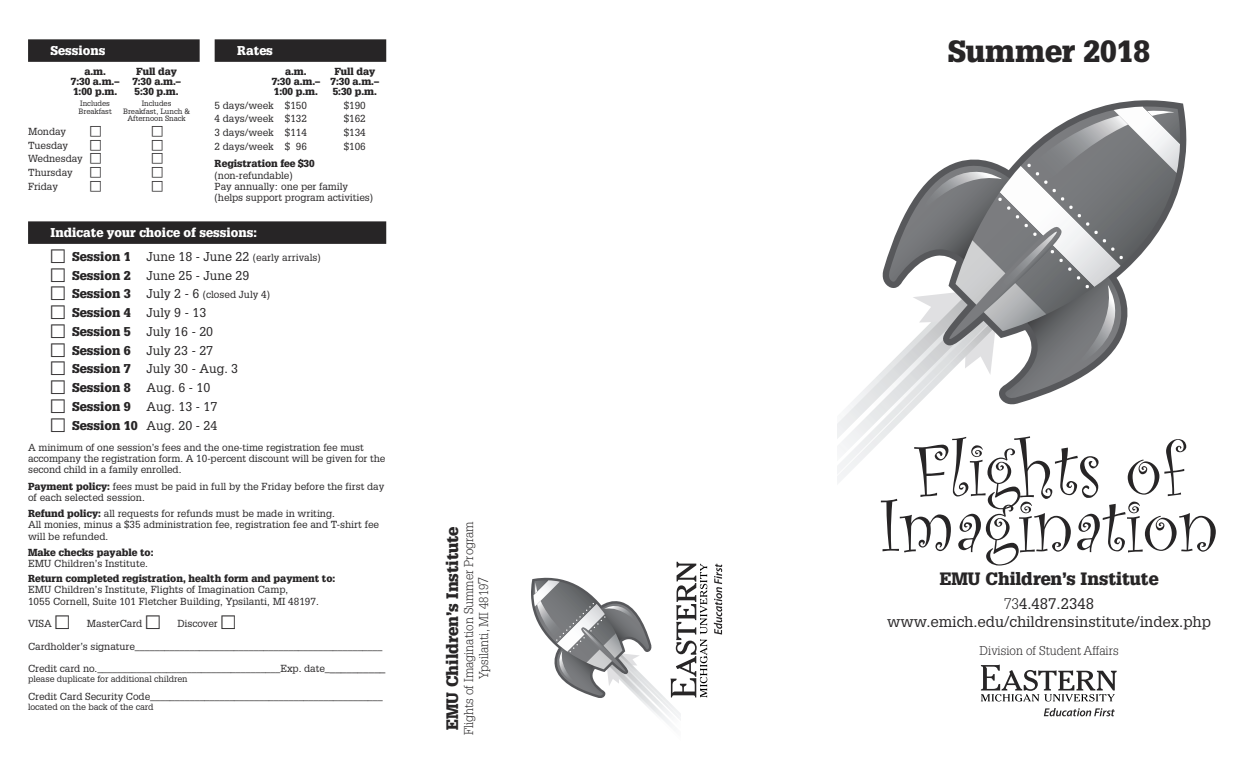
<style>
.page{position:relative;width:1260px;height:765px;background:#fff}
.page>*{position:absolute;margin:0;border:0;box-sizing:border-box;transform-origin:0 0}
.t1{font:77.5px/56.2px "Curlz";color:#272526;text-align:center}
.t2{font:900 30px "Glypha";color:#272526}
.t3{font:900 17.5px "Glypha";color:#272526}
.t4{font:900 16.25px "Glypha";color:#272526}
.t5{font:15px/17.5px "Glypha";color:#272526;text-align:center}
.t6{font:12.5px/18.8px "Glypha";color:#272526;text-align:right}
.t7{font:300 12.5px/15px "Glypha";color:#272526;text-align:center}
.t8{font:900 12.5px "Glypha";color:#272526}
.t9{font:900 12.5px "Glypha";color:#fff}
.t10{font:10px/11.2px "Glypha";letter-spacing:-.005em;color:#272526}
.t11{font:900 10px/10px "Glypha";color:#272526}
.t12{font:8.75px "Glypha";letter-spacing:-.005em;color:#272526}
.t13{font:7.5px/7.5px "Glypha";letter-spacing:-.005em;color:#272526;text-align:center}
.s1{font-size:12.5px}
.s2{font-weight:900}
.s3{font-size:11.25px}
.s4{font-size:13.75px}
.s5{font-weight:300}
</style>
<div class="page">
<svg style="left:1104px;top:100px;width:82px;height:85px"></svg>
<svg style="left:838px;top:106px;width:342px;height:377px"></svg>
<svg style="left:981px;top:665px;width:136px;height:51px"></svg>
<svg style="left:531px;top:562px;width:191px;height:163px"></svg>
<div style="left:28px;top:221px;width:358px;height:23px;background:#272526"></div>
<div style="left:28px;top:39px;width:172px;height:23px;background:#272526"></div>
<div style="left:215px;top:39px;width:171px;height:23px;background:#272526"></div>
<p class="t9" style="left:51px;top:46px;width:56px">Sessions</p>
<p class="t11" style="left:84px;top:67px;width:23px">a.m.</p>
<p class="t11" style="left:136px;top:67px;width:42px">Full day</p>
<p class="t11" style="left:71px;top:77px;width:50px">7:30 a.m.–</p>
<p class="t11" style="left:132px;top:77px;width:50px">7:30 a.m.–</p>
<p class="t11" style="left:73px;top:87px;width:46px">1:00 p.m.</p>
<p class="t11" style="left:135px;top:87px;width:46px">5:30 p.m.</p>
<p class="t13" style="left:80px;top:100px;width:31px">Includes</p>
<p class="t13" style="left:142px;top:100px;width:31px">Includes</p>
<p class="t13" style="left:78px;top:107px;width:35px">Breakfast</p>
<p class="t13" style="left:123px;top:107px;width:69px">Breakfast, Lunch &amp;<br>Afternoon Snack</p>
<p class="t10" style="left:28px;top:125px;width:56px;line-height:13.8px">Monday<br>Tuesday<br>Wednesday<br>Thursday<br>Friday</p>
<p class="t9" style="left:237px;top:46px;width:37px">Rates</p>
<p class="t11" style="left:272px;top:67px;width:109px;text-indent:63px">Full day<br>7:30 a.m.– 7:30 a.m.–<br>1:00 p.m.</p>
<p class="t11" style="left:285px;top:67px;width:23px">a.m.</p>
<p class="t11" style="left:333px;top:87px;width:46px">5:30 p.m.</p>
<p class="t10" style="left:215px;top:100px;width:94px">5 days/week $150</p>
<p class="t10" style="left:344px;top:100px;width:24px">$190</p>
<p class="t10" style="left:215px;top:113px;width:94px">4 days/week $132</p>
<p class="t10" style="left:344px;top:113px;width:24px">$162</p>
<p class="t10" style="left:215px;top:127px;width:94px">3 days/week $114</p>
<p class="t10" style="left:344px;top:127px;width:24px">$134</p>
<p class="t10" style="left:215px;top:141px;width:94px">2 days/week $ 96</p>
<p class="t10" style="left:344px;top:141px;width:24px">$106</p>
<p class="t11" style="left:215px;top:160px;width:101px">Registration fee $30</p>
<p class="t10" style="left:215px;top:170px;width:160px">(non-refundable)<br>Pay annually: one per family (helps support program activities)</p>
<p class="t9" style="left:51px;top:228px;width:208px">Indicate your choice of sessions:</p>
<p class="t8" style="left:72px;top:252px;width:60px">Session 1</p>
<p class="t10" style="left:147px;top:252px;width:176px"><span class="s1">June 18 - June 22</span> (early arrivals)</p>
<p class="t8" style="left:72px;top:270px;width:60px">Session 2</p>
<p class="t6" style="left:147px;top:266px;width:104px">June 25 - June 29</p>
<p class="t8" style="left:72px;top:289px;width:60px">Session 3</p>
<p class="t10" style="left:147px;top:289px;width:125px"><span class="s1">July 2 - 6</span> (closed July 4)</p>
<p class="t8" style="left:72px;top:308px;width:60px">Session 4</p>
<p class="t6" style="left:147px;top:303px;width:61px">July 9 - 13</p>
<p class="t8" style="left:72px;top:327px;width:60px">Session 5</p>
<p class="t6" style="left:147px;top:322px;width:68px">July 16 - 20</p>
<p class="t8" style="left:72px;top:345px;width:60px">Session 6</p>
<p class="t6" style="left:147px;top:341px;width:68px">July 23 - 27</p>
<p class="t8" style="left:72px;top:364px;width:60px">Session 7</p>
<p class="t6" style="left:147px;top:360px;width:93px">July 30 - Aug. 3</p>
<p class="t8" style="left:72px;top:383px;width:60px">Session 8</p>
<p class="t6" style="left:147px;top:378px;width:65px">Aug. 6 - 10</p>
<p class="t8" style="left:72px;top:402px;width:60px">Session 9</p>
<p class="t6" style="left:72px;top:397px;width:147px">Aug. 13 - 17<br><span class="s2">Session 10</span> Aug. 20 - 24</p>
<p class="t10" style="left:28px;top:442px;width:359px">A minimum of one session’s fees and the one-time registration fee must accompany the registration form. A 10-percent discount will be given for the second child in a family enrolled.</p>
<p class="t10" style="left:28px;top:480px;width:358px"><span class="s2">Payment policy:</span> fees must be paid in full by the Friday before the first day of each selected session.</p>
<p class="t10" style="left:28px;top:508px;width:353px"><span class="s2">Refund policy:</span> all requests for refunds must be made in writing.<br>All monies, minus a $35 administration fee, registration fee and T-shirt fee will be refunded.</p>
<p class="t11" style="left:28px;top:548px;width:127px">Make checks payable to:</p>
<p class="t10" style="left:28px;top:558px;width:121px">EMU Children’s Institute.</p>
<p class="t11" style="left:28px;top:574px;width:309px">Return completed registration, health form and payment to:</p>
<p class="t10" style="left:28px;top:584px;width:292px">EMU Children’s Institute, Flights of Imagination Camp,<br>1055 Cornell, Suite 101 Fletcher Building, Ypsilanti, MI 48197.</p>
<p class="t10" style="left:28px;top:618px;width:25px">VISA</p>
<p class="t10" style="left:87px;top:618px;width:57px">MasterCard</p>
<p class="t10" style="left:177px;top:618px;width:42px">Discover</p>
<p class="t10" style="left:28px;top:640px;width:356px">Cardholder’s signature__________________________________________________</p>
<p class="t10" style="left:28px;top:663px;width:359px">Credit card no._____________________________________Exp. date_<span class="s3">__________</span></p>
<p class="t12" style="left:28px;top:674px;width:161px">please duplicate for additional children</p>
<p class="t10" style="left:28px;top:690px;width:356px">Credit Card Security Code_______________________________________________</p>
<p class="t12" style="left:28px;top:701px;width:127px">located on the back of the card</p>
<h3 class="t4" style="left:446px;top:730px;width:205px;rotate:-90deg">EMU Children’s Institute</h3>
<p class="t7" style="left:462px;top:735px;width:215px;rotate:-90deg">Flights of Imagination Summer Program<br>Ypsilanti, MI 4819<span class="s4">7</span></p>
<h2 class="t2" style="left:948px;top:39px;width:204px">Summer 2018</h2>
<h1 class="t1" style="left:879px;top:440px;width:341px">Flights of<br>Imagination</h1>
<h3 class="t3" style="left:940px;top:572px;width:220px">EMU Children’s Institute</h3>
<h3 class="t5" style="left:887px;top:595px;width:325px"><span class="s5">73</span>4.487.2348 www.emich.edu/childrensinstitute/index.php</h3>
<p class="t7" style="left:980px;top:644px;width:141px">Division of Student Affairs</p>
</div>
